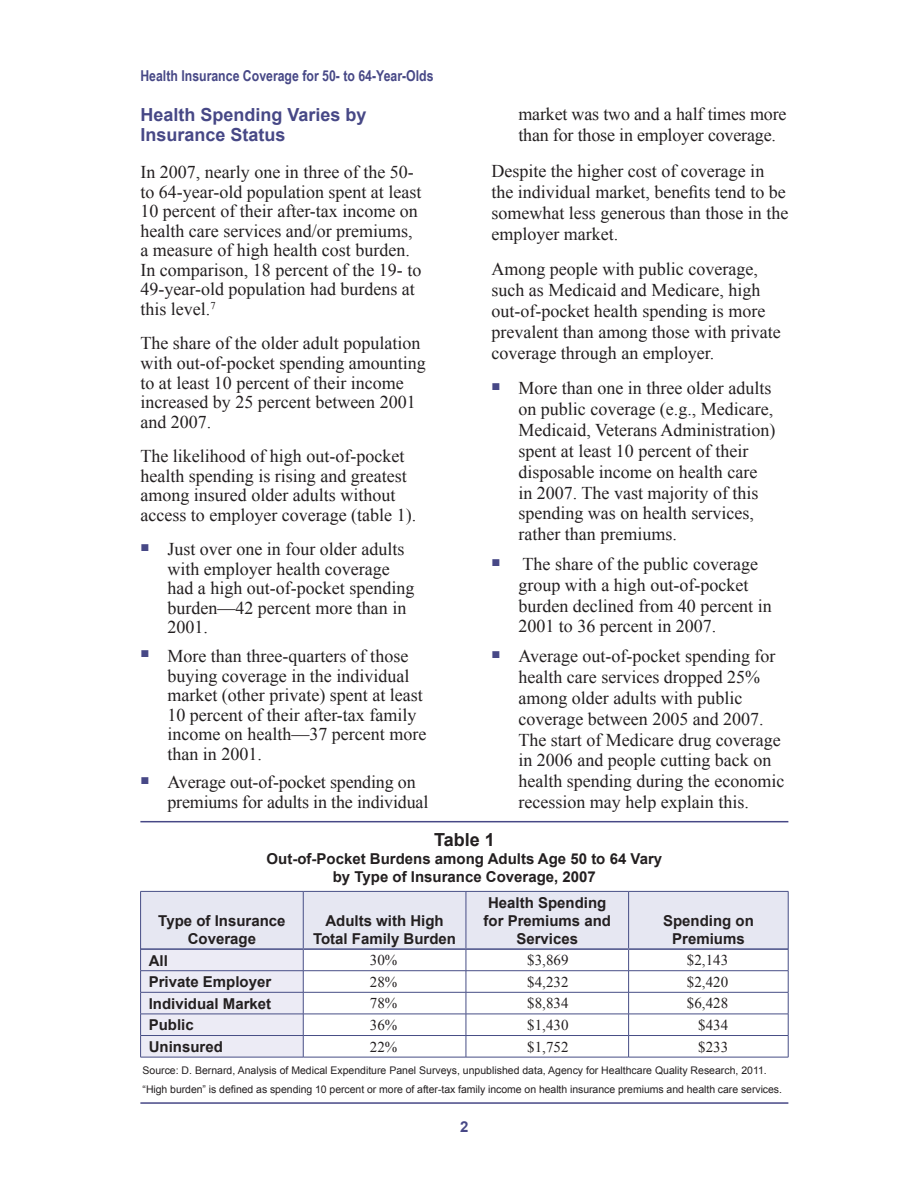
<style>
.page{position:relative;width:918px;height:1188px;background:#fff}
.page>*{position:absolute;margin:0;border:0;box-sizing:border-box;transform-origin:0 0}
.Body{font:18px/20.9px "Times New Roman";color:#231f20}
.Heading1{font:700 18px/19.5px "Arial";color:#474886}
.t1{font:700 18px "Arial";color:#231f20}
.TableText{font:700 15px/18px "Arial";color:#231f20;text-align:center}
.CaptionTitle2{font:700 15px/18px "Arial";color:#231f20;text-align:center}
.TableText-2{font:15px "Times New Roman";color:#231f20}
.t2{font:700 15px "Arial Narrow";color:#474886}
.t3{font:15px "Times New Roman";color:#474886}
.t4{font:700 15px "Arial";color:#474886}
.TableSourceLast{font:10.5px "Arial";letter-spacing:-.005em;color:#231f20}
.TableSource{font:10.5px "Arial";color:#231f20}
</style>
<div class="page">
<hr style="left:140px;top:821px;width:648px;height:1px;background:#474886">
<hr style="left:140px;top:1102px;width:648px;height:2px;background:#474886">
<hr style="left:140px;top:1057px;width:163px;height:1px;background:#474e86">
<hr style="left:303px;top:1057px;width:163px;height:1px;background:#474e86">
<hr style="left:466px;top:1057px;width:163px;height:1px;background:#474e86">
<hr style="left:629px;top:1057px;width:159px;height:1px;background:#474e86">
<svg style="left:140px;top:891px;width:649px;height:166px"></svg>
<hr style="left:141px;top:948px;width:162px;height:2px;background:#474e86">
<hr style="left:303px;top:948px;width:163px;height:2px;background:#474e86">
<hr style="left:466px;top:948px;width:163px;height:2px;background:#474e86">
<hr style="left:629px;top:948px;width:159px;height:2px;background:#474e86">
<p class="t2" style="left:140px;top:64px;width:295px">Health Insurance Coverage for 50- to 64-Year-Olds</p>
<p class="Body" style="left:518px;top:104px;width:270px">market was two and a half times more than for those in employer coverage.</p>
<p class="Body" style="left:491px;top:160px;width:298px">Despite the higher cost of coverage in the individual market, benefits tend to be somewhat less generous than those in the employer market.</p>
<p class="Body" style="left:491px;top:259px;width:291px">Among people with public coverage, such as Medicaid and Medicare, high out-of-pocket health spending is more prevalent than among those with private coverage through an employer.</p>
<p class="t3" style="left:491px;top:375px;width:11px">■</p>
<p class="Body" style="left:518px;top:378px;width:259px">More than one in three older adults on public coverage (e.g., Medicare,<br>Medicaid, Veterans Administration) spent at least 10 percent of their disposable income on health care in 2007. The vast majority of this spending was on health services, rather than premiums.</p>
<p class="t3" style="left:491px;top:550px;width:11px">■</p>
<p class="Body" style="left:518px;top:553px;width:255px">The share of the public coverage group with a high out-of-pocket burden declined from 40 percent in<br>2001 to 36 percent in 2007.</p>
<p class="t3" style="left:491px;top:643px;width:11px">■</p>
<p class="Body" style="left:518px;top:646px;width:267px">Average out-of-pocket spending for health care services dropped 25% among older adults with public coverage between 2005 and 2007.<br>The start of Medicare drug coverage in 2006 and people cutting back on health spending during the economic recession may help explain this.</p>
<p class="t1" style="left:434px;top:828px;width:62px">Table 1</p>
<p class="CaptionTitle2" style="left:267px;top:850px;width:397px">Out-of-Pocket Burdens among Adults Age 50 to 64 Vary by Type of Insurance Coverage, 2007</p>
<p class="TableText" style="left:158px;top:912px;width:129px">Type of Insurance<br>Coverage</p>
<p class="TableText" style="left:313px;top:912px;width:145px">Adults with High<br>Total Family Burden</p>
<p class="Heading1" style="left:140px;top:106px;width:228px">Health Spending Varies by<br>Insurance Status</p>
<p class="Body" style="left:140px;top:162px;width:283px;line-height:19.5px">In 2007, nearly one in three of the 50- to 64-year-old population spent at least 10 percent of their after-tax income on health care services and/or premiums, a measure of high health cost burden.<br>In comparison, 18 percent of the 19- to 49-year-old population had burdens at this level.<sup>7</sup></p>
<p class="Body" style="left:140px;top:333px;width:287px;line-height:19.5px">The share of the older adult population with out-of-pocket spending amounting to at least 10 percent of their income increased by 25 percent between 2001 and 2007.</p>
<p class="Body" style="left:140px;top:446px;width:277px;line-height:19.5px">The likelihood of high out-of-pocket health spending is rising and greatest among insured older adults without access to employer coverage (table 1).</p>
<p class="t3" style="left:140px;top:536px;width:11px">■</p>
<p class="Body" style="left:167px;top:539px;width:248px;line-height:19.5px">Just over one in four older adults with employer health coverage had a high out-of-pocket spending burden—42 percent more than in<br>2001.</p>
<p class="t3" style="left:140px;top:642px;width:11px">■</p>
<p class="Body" style="left:167px;top:646px;width:260px;line-height:19.5px">More than three-quarters of those buying coverage in the individual market (other private) spent at least<br>10 percent of their after-tax family income on health—37 percent more than in 2001.</p>
<p class="t3" style="left:140px;top:769px;width:11px">■</p>
<p class="Body" style="left:167px;top:772px;width:263px;line-height:19.5px">Average out-of-pocket spending on premiums for adults in the individual</p>
<p class="TableText" style="left:484px;top:894px;width:129px">Health Spending for Premiums and<br>Services</p>
<p class="TableText" style="left:663px;top:912px;width:92px">Spending on<br>Premiums</p>
<p class="TableText" style="left:149px;top:952px;width:21px">All</p>
<p class="TableText-2" style="left:370px;top:950px;width:29px">30%</p>
<p class="TableText-2" style="left:527px;top:950px;width:43px">$3,869</p>
<p class="TableText-2" style="left:687px;top:950px;width:43px">$2,143</p>
<p class="TableText" style="left:149px;top:973px;width:124px">Private Employer</p>
<p class="TableText-2" style="left:370px;top:972px;width:29px">28%</p>
<p class="TableText-2" style="left:527px;top:972px;width:43px">$4,232</p>
<p class="TableText-2" style="left:687px;top:972px;width:43px">$2,420</p>
<p class="TableText" style="left:149px;top:995px;width:124px">Individual Market</p>
<p class="TableText-2" style="left:370px;top:993px;width:29px">78%</p>
<p class="TableText-2" style="left:527px;top:993px;width:43px">$8,834</p>
<p class="TableText-2" style="left:687px;top:993px;width:43px">$6,428</p>
<p class="TableText" style="left:149px;top:1016px;width:47px">Public</p>
<p class="TableText-2" style="left:370px;top:1015px;width:29px">36%</p>
<p class="TableText-2" style="left:527px;top:1015px;width:43px">$1,430</p>
<p class="TableText-2" style="left:698px;top:1015px;width:31px">$434</p>
<p class="TableText" style="left:149px;top:1038px;width:76px">Uninsured</p>
<p class="TableText-2" style="left:370px;top:1036px;width:29px">22%</p>
<p class="TableText-2" style="left:527px;top:1036px;width:43px">$1,752</p>
<p class="TableText-2" style="left:698px;top:1036px;width:31px">$233</p>
<p class="TableSource" style="left:143px;top:1064px;width:626px">Source: D. Bernard, Analysis of Medical Expenditure Panel Surveys, unpublished data, Agency for Healthcare Quality Research, 2011.</p>
<p class="TableSourceLast" style="left:143px;top:1083px;width:641px">“High burden” is defined as spending 10 percent or more of after-tax family income on health insurance premiums and health care services.</p>
<p class="t4" style="left:460px;top:1117px;width:10px">2</p>
</div>
